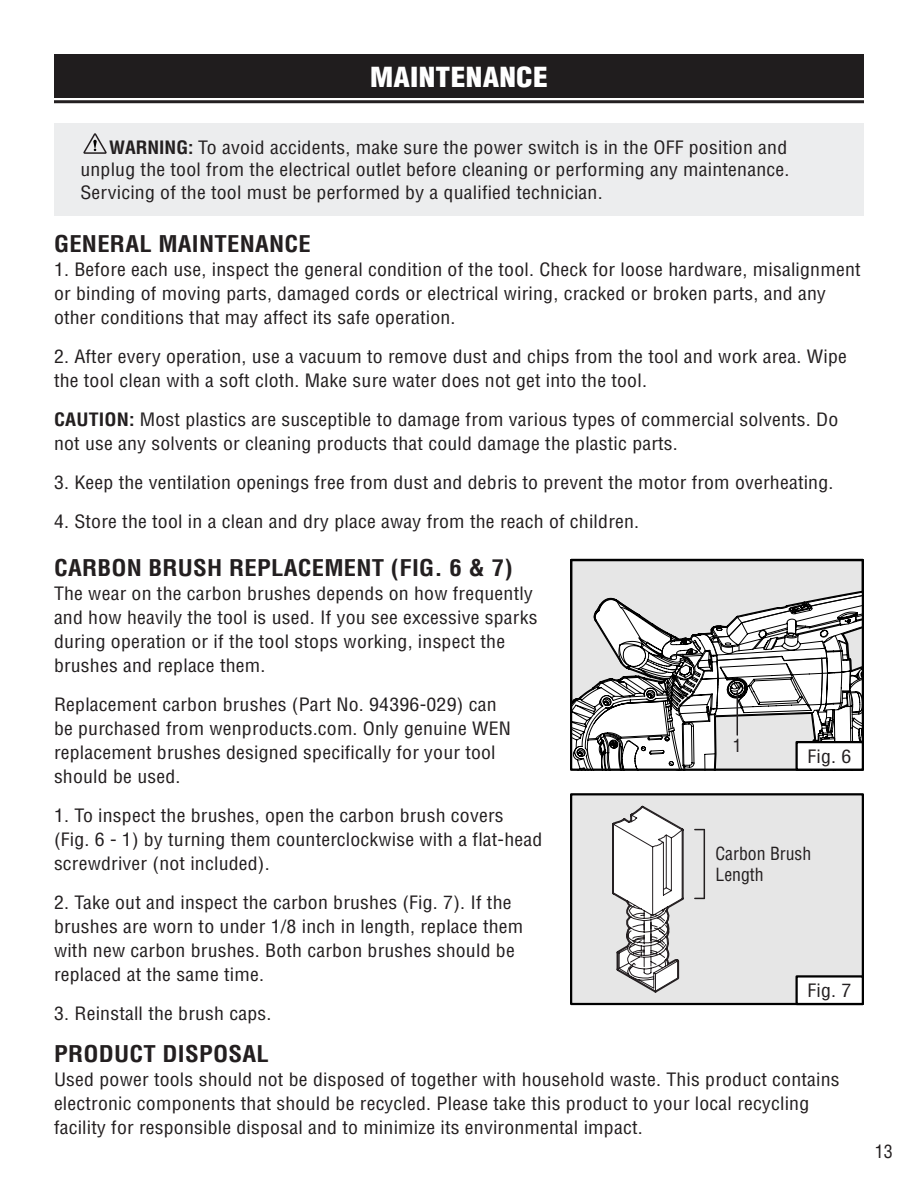
<style>
.page{position:relative;width:918px;height:1188px;background:#fff}
.page>*{position:absolute;margin:0;border:0;box-sizing:border-box;transform-origin:0 0}
.t1{font:900 condensed 27px "Helvetica";letter-spacing:.01em;color:#fff;scale:1.1 1}
.t2{font:700 condensed 22.5px "Helvetica";letter-spacing:.01em;color:#231f20;scale:1.1 1}
.t3{font:condensed 18px/24px "Helvetica";letter-spacing:.01em;color:#231f20;scale:1.1 1}
.t4{font:condensed 18px "Helvetica";letter-spacing:.01em;color:#231f20}
.t5{font:condensed 17.7px "Helvetica";color:#231f20}
.s1{font-weight:700}
</style>
<div class="page">
<div style="left:570px;top:793px;width:294px;height:212px;background:#e6e6e6;border:2px solid #000"></div>
<div style="left:54px;top:54px;width:810px;height:44px;background:#201d1e"></div>
<hr style="left:54px;top:100px;width:810px;height:3px;background:#231f20">
<div style="left:54px;top:123px;width:810px;height:92px;background:#ecedee"></div>
<svg style="left:83px;top:133px;width:24px;height:21px"></svg>
<div style="left:570px;top:559px;width:294px;height:212px;background:#e6e6e6"></div>
<svg style="left:573px;top:591px;width:288px;height:177px"></svg>
<div style="left:570px;top:559px;width:294px;height:212px;border:2px solid #000"></div>
<hr style="left:737px;top:692px;width:1px;height:43px;background:#231f20">
<div style="left:795px;top:741px;width:69px;height:30px;background:#fff;border:2px solid #000"></div>
<hr style="left:704px;top:830px;width:1px;height:68px;background:#231f20">
<div style="left:795px;top:975px;width:69px;height:30px;background:#fff;border:2px solid #000"></div>
<svg style="left:612px;top:805px;width:72px;height:188px"></svg>
<p class="t1" style="left:370px;top:60px;width:163px">MAINTENANCE</p>
<p class="t3" style="left:80px;top:136px;width:646px;line-height:22.5px;text-align:justify;text-indent:29px"><span class="s1">WARNING:</span> To avoid accidents, make sure the power switch is in the OFF position and unplug the tool from the electrical outlet before cleaning or performing any maintenance.<br>Servicing of the tool must be performed by a qualified technician.</p>
<p class="t2" style="left:54px;top:229px;width:235px">GENERAL MAINTENANCE</p>
<p class="t3" style="left:54px;top:257px;width:735px">1. Before each use, inspect the general condition of the tool. Check for loose hardware, misalignment or binding of moving parts, damaged cords or electrical wiring, cracked or broken parts, and any other conditions that may affect its safe operation.</p>
<p class="t3" style="left:54px;top:344px;width:722px">2. After every operation, use a vacuum to remove dust and chips from the tool and work area. Wipe the tool clean with a soft cloth. Make sure water does not get into the tool.</p>
<p class="t3" style="left:54px;top:407px;width:715px"><span class="s1">CAUTION:</span> Most plastics are susceptible to damage from various types of commercial solvents. Do not use any solvents or cleaning products that could damage the plastic parts.</p>
<p class="t3" style="left:54px;top:470px;width:710px">3. Keep the ventilation openings free from dust and debris to prevent the motor from overheating.</p>
<p class="t3" style="left:54px;top:509px;width:533px">4. Store the tool in a clean and dry place away from the reach of children.</p>
<p class="t2" style="left:54px;top:553px;width:418px">CARBON BRUSH REPLACEMENT (FIG. 6 &amp; 7)</p>
<p class="t3" style="left:54px;top:581px;width:441px">The wear on the carbon brushes depends on how frequently and how heavily the tool is used. If you see excessive sparks during operation or if the tool stops working, inspect the brushes and replace them.</p>
<p class="t3" style="left:54px;top:692px;width:417px">Replacement carbon brushes (Part No. 94396-029) can be purchased from wenproducts.com. Only genuine WEN replacement brushes designed specifically for your tool should be used.</p>
<p class="t3" style="left:54px;top:803px;width:445px">1. To inspect the brushes, open the carbon brush covers (Fig. 6 - 1) by turning them counterclockwise with a flat-head screwdriver (not included).</p>
<p class="t3" style="left:54px;top:890px;width:428px">2. Take out and inspect the carbon brushes (Fig. 7). If the brushes are worn to under 1/8 inch in length, replace them with new carbon brushes. Both carbon brushes should be replaced at the same time.</p>
<p class="t3" style="left:54px;top:1001px;width:199px">3. Reinstall the brush caps.</p>
<p class="t2" style="left:54px;top:1040px;width:197px">PRODUCT DISPOSAL</p>
<p class="t3" style="left:54px;top:1067px;width:716px">Used power tools should not be disposed of together with household waste. This product contains electronic components that should be recycled. Please take this product to your local recycling facility for responsible disposal and to minimize its environmental impact.</p>
<p class="t5" style="left:733px;top:735px;width:10px">1</p>
<p class="t3" style="left:808px;top:744px;width:41px">Fig. 6</p>
<p class="t5" style="left:715px;top:842px;width:97px">Carbon Brush</p>
<p class="t5" style="left:715px;top:864px;width:50px">Length</p>
<p class="t3" style="left:808px;top:978px;width:41px">Fig. 7</p>
<p class="t4" style="left:875px;top:1141px;width:19px">13</p>
</div>
